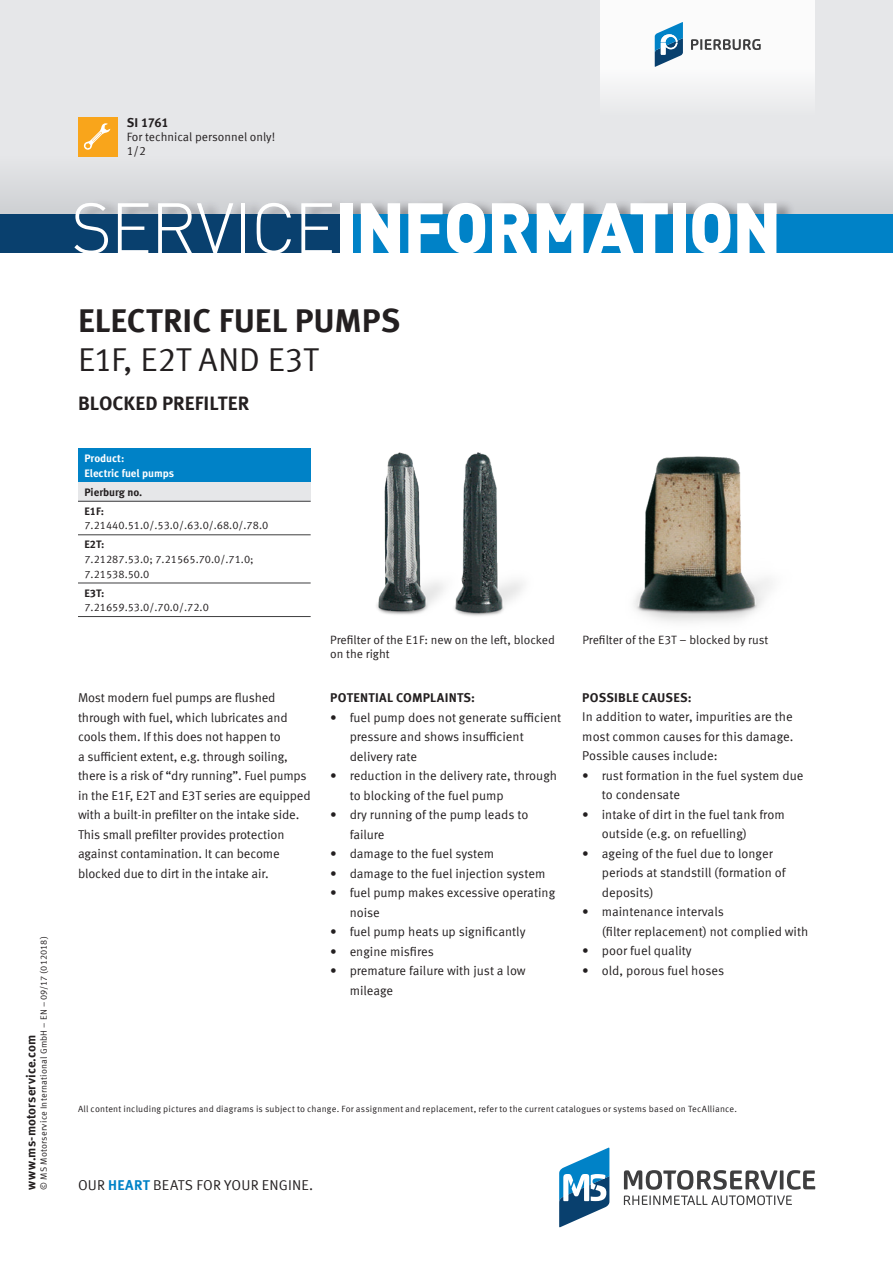
<style>
.page{position:relative;width:893px;height:1263px;background:#fff}
.page>*{position:absolute;margin:0;border:0;box-sizing:border-box;transform-origin:0 0}
.t1{font:900 70.5px "DIN Pro";letter-spacing:-.025em;color:#fff}
.t2{font:700 33px "Meta Offc Pro";color:#231f20}
.t3{font:33px "Meta Offc Pro Norm";letter-spacing:-.01em;color:#231f20}
.t4{font:700 19.5px "Meta Offc Pro";color:#231f20}
.t5{font:14.25px "Meta Offc Pro Norm";letter-spacing:.01em;color:#231f20}
.t6{font:12.75px/19.5px "Meta Offc Pro Norm";letter-spacing:-.005em;color:#231f20}
.t7{font:700 12.75px "Meta Offc Pro";letter-spacing:.015em;color:#231f20}
.t8{font:12px/14.7px "Meta Offc Pro Norm";color:#231f20}
.t9{font:10.8px/14.7px "Meta Offc Pro Norm";color:#231f20}
.t10{font:700 10.8px/14.7px "Meta Offc Pro";color:#fff}
.t11{font:700 10.8px/19.2px "Meta Offc Pro";color:#231f20}
.t12{font:9px "Meta Offc Pro Norm";letter-spacing:.02em;color:#231f20}
.s1{font-weight:300}
.s2{font-family:"Meta Offc Pro";font-weight:700;color:#0082c7}
</style>
<div class="page">
<div style="left:0;top:0;width:893px;height:224px;background:#e6e7e9"></div>
<div style="left:0;top:156px;width:893px;height:58px;background:#dcdee0"></div>
<div style="left:77px;top:198px;width:719px;height:16px;background:#231f20;opacity:.4"></div>
<div style="left:0;top:214px;width:893px;height:39px;background:#09406e"></div>
<div style="left:345px;top:214px;width:548px;height:39px;background:#0082c7"></div>
<div style="left:78px;top:117px;width:39px;height:39px;background:#f9a51b"></div>
<svg style="left:83px;top:123px;width:27px;height:27px"></svg>
<div style="left:600px;top:0;width:215px;height:117px;background:linear-gradient(to bottom,#fff,#edeeef)"></div>
<svg style="left:691px;top:39px;width:70px;height:11px"></svg>
<svg style="left:655px;top:22px;width:28px;height:45px"></svg>
<svg style="left:559px;top:1147px;width:50px;height:80px"></svg>
<svg style="left:624px;top:1170px;width:191px;height:35px"></svg>
<img style="left:376px;top:452px;width:147px;height:164px">
<img style="left:633px;top:456px;width:139px;height:167px">
<div style="left:78px;top:448px;width:233px;height:34px;background:#0082c7"></div>
<div style="left:78px;top:482px;width:233px;height:19px;background:#e6e7e9"></div>
<hr style="left:78px;top:501px;width:233px;height:1px;background:#3e3e3f">
<hr style="left:78px;top:534px;width:233px;height:1px;background:#3e3e3f">
<hr style="left:78px;top:583px;width:233px;height:1px;background:#3e3e3f">
<hr style="left:78px;top:616px;width:233px;height:1px;background:#3e3e3f">
<p class="t12" style="left:37px;top:1189px;width:255px;rotate:-90deg">© MS Motorservice International GmbH – EN – 09/17 (012018)</p>
<p class="t7" style="left:21px;top:1189px;width:156px;rotate:-90deg">www.ms-motorservice.com</p>
<p class="t7" style="left:127px;top:112px;width:43px">SI 1761</p>
<p class="t8" style="left:127px;top:129px;width:150px">For technical personnel only!</p>
<p class="t8" style="left:127px;top:143px;width:21px">1/2</p>
<h1 class="t1" style="left:71px;top:172px;width:712px"><span class="s1">SERVICE</span>INFORMATION</h1>
<h2 class="t2" style="left:78px;top:294px;width:324px">ELECTRIC FUEL PUMPS</h2>
<h2 class="t3" style="left:78px;top:334px;width:242px">E1F, E2T AND E3T</h2>
<h3 class="t4" style="left:78px;top:387px;width:173px">BLOCKED PREFILTER</h3>
<p class="t10" style="left:84px;top:450px;width:91px">Product:<br>Electric fuel pumps</p>
<p class="t11" style="left:84px;top:482px;width:59px">Pierburg no.<br>E1F:</p>
<p class="t9" style="left:84px;top:518px;width:185px">7.21440.51.0/.53.0/.63.0/.68.0/.78.0</p>
<p class="t11" style="left:84px;top:534px;width:22px">E2T:</p>
<p class="t9" style="left:84px;top:551px;width:171px">7.21287.53.0; 7.21565.70.0/.71.0;<br>7.21538.50.0</p>
<p class="t11" style="left:84px;top:582px;width:22px">E3T:</p>
<p class="t9" style="left:84px;top:599px;width:126px">7.21659.53.0/.70.0/.72.0</p>
<p class="t8" style="left:330px;top:631px;width:226px">Prefilter of the E1F: new on the left, blocked on the right</p>
<p class="t8" style="left:582px;top:631px;width:187px">Prefilter of the E3T – blocked by rust</p>
<p class="t6" style="left:78px;top:687px;width:234px">Most modern fuel pumps are flushed through with fuel, which lubricates and cools them. If this does not happen to<br>a sufficient extent, e.g. through soiling, there is a risk of “dry running”. Fuel pumps in the E1F, E2T and E3T series are equipped with a built-in prefilter on the intake side.<br>This small prefilter provides protection against contamination. It can become blocked due to dirt in the intake air.</p>
<p class="t7" style="left:330px;top:688px;width:147px">POTENTIAL COMPLAINTS:</p>
<p class="t6" style="left:350px;top:706px;width:213px;text-indent:-19px">• fuel pump does not generate sufficient pressure and shows insufficient delivery rate</p>
<p class="t6" style="left:350px;top:765px;width:209px;text-indent:-19px">• reduction in the delivery rate, through to blocking of the fuel pump</p>
<p class="t6" style="left:350px;top:804px;width:180px;text-indent:-19px">• dry running of the pump leads to failure</p>
<p class="t6" style="left:330px;top:843px;width:166px">• damage to the fuel system</p>
<p class="t6" style="left:330px;top:862px;width:217px">• damage to the fuel injection system</p>
<p class="t6" style="left:350px;top:882px;width:207px;text-indent:-19px">• fuel pump makes excessive operating noise</p>
<p class="t6" style="left:330px;top:921px;width:197px">• fuel pump heats up significantly</p>
<p class="t6" style="left:330px;top:940px;width:105px">• engine misfires</p>
<p class="t6" style="left:350px;top:960px;width:178px;text-indent:-19px">• premature failure with just a low mileage</p>
<p class="t7" style="left:582px;top:687px;width:111px">POSSIBLE CAUSES:</p>
<p class="t6" style="left:582px;top:706px;width:213px;text-align:justify">In addition to water, impurities are the most common causes for this damage.<br>Possible causes include:</p>
<p class="t6" style="left:602px;top:765px;width:203px;text-indent:-19px">• rust formation in the fuel system due to condensate</p>
<p class="t6" style="left:602px;top:804px;width:184px;text-indent:-19px">• intake of dirt in the fuel tank from outside (e.g. on refuelling)</p>
<p class="t6" style="left:602px;top:843px;width:185px;text-indent:-19px">• ageing of the fuel due to longer periods at standstill (formation of deposits)</p>
<p class="t6" style="left:602px;top:901px;width:208px;text-indent:-19px">• maintenance intervals<br>(filter replacement) not complied with</p>
<p class="t6" style="left:582px;top:940px;width:111px">• poor fuel quality</p>
<p class="t6" style="left:582px;top:960px;width:143px">• old, porous fuel hoses</p>
<p class="t12" style="left:78px;top:1102px;width:661px">All content including pictures and diagrams is subject to change. For assignment and replacement, refer to the current catalogues or systems based on TecAlliance.</p>
<p class="t5" style="left:78px;top:1174px;width:237px">OUR <span class="s2">HEART</span> BEATS FOR YOUR ENGINE.</p>
</div>
